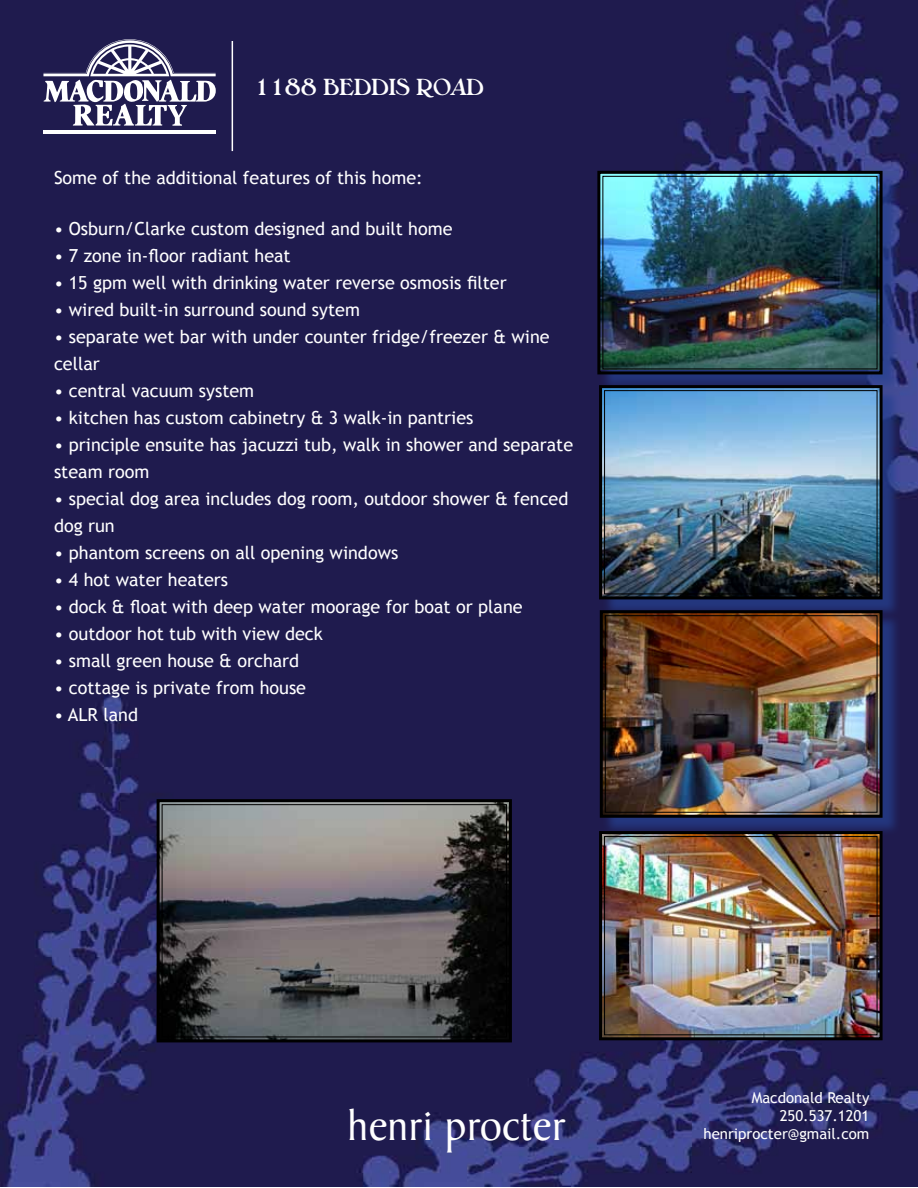
<style>
.page{position:relative;width:918px;height:1188px;background:#fff}
.page>*{position:absolute;margin:0;border:0;box-sizing:border-box;transform-origin:0 0}
.t1{font:45px "Baker Signet";color:#fff}
.t2{font:600 22.5px "Melbourne";color:#fff}
.t3{font:18px/27px "Trebuchet MS";color:#fff}
.t4{font:15px/18px "Trebuchet MS";color:#fff;text-align:right}
</style>
<div class="page">
<img style="left:0;top:0;width:918px;height:1187px">
<hr style="left:43px;top:133px;width:173px;height:1px;background:#fff">
<hr style="left:43px;top:130px;width:173px;height:2px;background:#fff">
<svg style="left:43px;top:39px;width:173px;height:87px"></svg>
<hr style="left:232px;top:41px;width:1px;height:110px;background:#fff">
<div style="left:600px;top:173px;width:301px;height:220px;background:#25408f;opacity:.75"></div>
<img style="left:596px;top:169px;width:288px;height:207px">
<div style="left:602px;top:176px;width:276px;height:193px;border:1px solid #000"></div>
<div style="left:602px;top:388px;width:299px;height:230px;background:#25408f;opacity:.75"></div>
<img style="left:598px;top:384px;width:286px;height:217px">
<div style="left:604px;top:390px;width:274px;height:204px;border:1px solid #000"></div>
<div style="left:602px;top:613px;width:299px;height:223px;background:#25408f;opacity:.75"></div>
<img style="left:598px;top:609px;width:286px;height:210px">
<div style="left:605px;top:615px;width:273px;height:198px;border:1px solid #000"></div>
<img style="left:598px;top:830px;width:286px;height:212px">
<div style="left:604px;top:836px;width:274px;height:199px;border:1px solid #000"></div>
<svg style="left:155px;top:798px;width:358px;height:246px;background:#5f5d5f"></svg>
<div style="left:162px;top:804px;width:345px;height:233px;border:1px solid #000"></div>
<p class="t2" style="left:254px;top:73px;width:231px">1188 BEDDIS ROAD</p>
<p class="t3" style="left:54px;top:164px;width:370px">Some of the additional features of this home:</p>
<p class="t3" style="left:54px;top:215px;width:400px">• Osburn/Clarke custom designed and built home</p>
<p class="t3" style="left:54px;top:242px;width:238px">• 7 zone in-floor radiant heat</p>
<p class="t3" style="left:54px;top:269px;width:454px">• 15 gpm well with drinking water reverse osmosis filter</p>
<p class="t3" style="left:54px;top:296px;width:308px">• wired built-in surround sound sytem</p>
<p class="t3" style="left:54px;top:323px;width:497px">• separate wet bar with under counter fridge/freezer &amp; wine cellar</p>
<p class="t3" style="left:54px;top:377px;width:202px">• central vacuum system</p>
<p class="t3" style="left:54px;top:404px;width:421px">• kitchen has custom cabinetry &amp; 3 walk-in pantries</p>
<p class="t3" style="left:54px;top:431px;width:521px">• principle ensuite has jacuzzi tub, walk in shower and separate steam room</p>
<p class="t3" style="left:54px;top:485px;width:516px">• special dog area includes dog room, outdoor shower &amp; fenced dog run</p>
<p class="t3" style="left:54px;top:539px;width:346px">• phantom screens on all opening windows</p>
<p class="t3" style="left:54px;top:566px;width:176px">• 4 hot water heaters</p>
<p class="t3" style="left:54px;top:593px;width:470px">• dock &amp; float with deep water moorage for boat or plane</p>
<p class="t3" style="left:54px;top:620px;width:270px">• outdoor hot tub with view deck</p>
<p class="t3" style="left:54px;top:647px;width:247px">• small green house &amp; orchard</p>
<p class="t3" style="left:54px;top:674px;width:254px">• cottage is private from house</p>
<p class="t3" style="left:54px;top:701px;width:86px">• ALR land</p>
<h1 class="t1" style="left:348px;top:1101px;width:220px">henri procter</h1>
<p class="t4" style="left:752px;top:1089px;width:119px">Macdonald Realty<br>250.537.1201</p>
<p class="t4" style="left:704px;top:1125px;width:167px">henriprocter@gmail.com</p>
</div>
